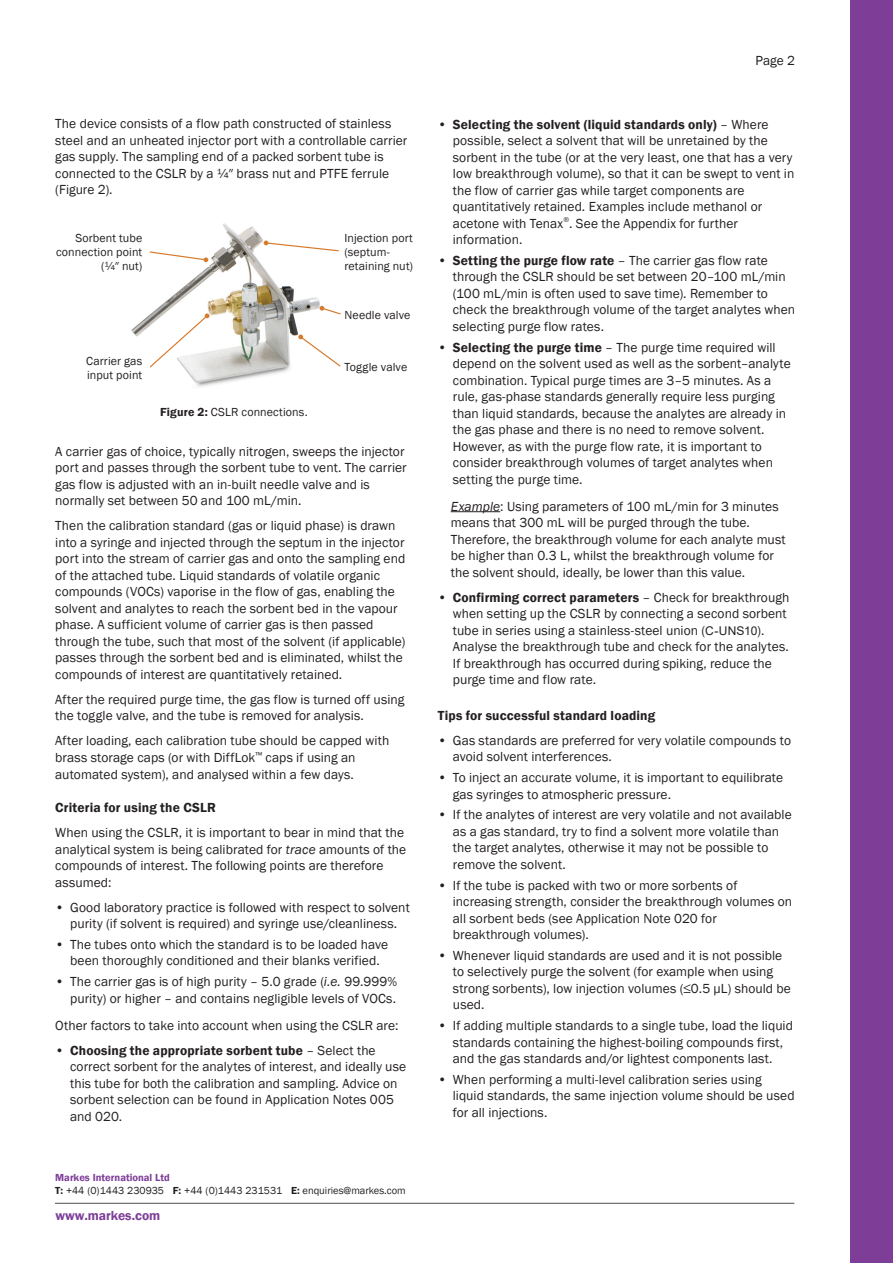
<style>
.page{position:relative;width:893px;height:1263px;background:#fff}
.page>*{position:absolute;margin:0;border:0;box-sizing:border-box;transform-origin:0 0}
.t1{font:13.5px/16.5px "Franklin Gothic";letter-spacing:.005em;color:#231f20}
.t2{font:600 13.5px "Franklin Gothic";letter-spacing:.01em;color:#231f20}
.t3{font:600 13.5px "Franklin Gothic";color:#7e3e98}
.t4{font:12px/14.2px "Franklin Gothic";letter-spacing:.01em;color:#231f20}
.t5{font:10.5px/13.6px "Franklin Gothic";color:#231f20}
.s1{font-weight:600}
.s2{font-style:italic}
.s3{font-weight:600;color:#7e3e98}
.s4{font-family:"Arial";font-size:12px}
</style>
<div class="page">
<div style="left:850px;top:0;width:43px;height:1263px;background:#7e3e98"></div>
<svg style="left:55px;top:1202px;width:740px;height:2px"></svg>
<hr style="left:55px;top:1203px;width:739px;height:1px;background:#57585a">
<hr style="left:451px;top:511px;width:49px;height:1px;background:#231f20">
<img style="left:131px;top:223px;width:192px;height:164px">
<svg style="left:148px;top:251px;width:60px;height:11px"></svg>
<svg style="left:264px;top:241px;width:75px;height:11px"></svg>
<svg style="left:320px;top:306px;width:21px;height:9px"></svg>
<svg style="left:298px;top:334px;width:43px;height:34px"></svg>
<svg style="left:148px;top:313px;width:61px;height:56px"></svg>
<p class="t1" style="left:55px;top:116px;width:354px">The device consists of a flow path constructed of stainless steel and an unheated injector port with a controllable carrier gas supply. The sampling end of a packed sorbent tube is connected to the CSLR by a ¼″ brass nut and PTFE ferrule (Figure 2).</p>
<p class="t4" style="left:56px;top:231px;width:88px;text-align:right">Sorbent tube connection point (¼″ nut)</p>
<p class="t4" style="left:345px;top:231px;width:70px">Injection port (septum&shy;retaining nut)</p>
<p class="t4" style="left:86px;top:354px;width:58px">Carrier gas input point</p>
<p class="t4" style="left:160px;top:405px;width:149px"><span class="s1">Figure 2:</span> CSLR connections.</p>
<p class="t4" style="left:345px;top:308px;width:67px">Needle valve</p>
<p class="t4" style="left:345px;top:360px;width:64px">Toggle valve</p>
<p class="t1" style="left:55px;top:443px;width:353px">A carrier gas of choice, typically nitrogen, sweeps the injector port and passes through the sorbent tube to vent. The carrier gas flow is adjusted with an in-built needle valve and is normally set between 50 and 100 mL/min.</p>
<p class="t1" style="left:55px;top:518px;width:352px">Then the calibration standard (gas or liquid phase) is drawn into a syringe and injected through the septum in the injector port into the stream of carrier gas and onto the sampling end of the attached tube. Liquid standards of volatile organic compounds (VOCs) vaporise in the flow of gas, enabling the solvent and analytes to reach the sorbent bed in the vapour phase. A sufficient volume of carrier gas is then passed through the tube, such that most of the solvent (if applicable) passes through the sorbent bed and is eliminated, whilst the compounds of interest are quantitatively retained.</p>
<p class="t1" style="left:55px;top:691px;width:351px">After the required purge time, the gas flow is turned off using the toggle valve, and the tube is removed for analysis.</p>
<p class="t1" style="left:55px;top:733px;width:336px">After loading, each calibration tube should be capped with brass storage caps (or with DiffLok<sup>™</sup> caps if using an automated system), and analysed within a few days.</p>
<p class="t2" style="left:55px;top:799px;width:162px">Criteria for using the CSLR</p>
<p class="t1" style="left:55px;top:824px;width:353px">When using the CSLR, it is important to bear in mind that the analytical system is being calibrated for <span class="s2">trace</span> amounts of the compounds of interest. The following points are therefore assumed:</p>
<p class="t1" style="left:55px;top:899px;width:356px;text-align:center">• Good laboratory practice is followed with respect to solvent purity (if solvent is required) and syringe use/cleanliness.</p>
<p class="t1" style="left:55px;top:936px;width:334px;text-align:center">• The tubes onto which the standard is to be loaded have been thoroughly conditioned and their blanks verified.</p>
<p class="t1" style="left:55px;top:973px;width:344px;text-align:right">• The carrier gas is of high purity – 5.0 grade (<span class="s2">i.e.</span> 99.999% purity) or higher – and contains negligible levels of VOCs.</p>
<p class="t1" style="left:55px;top:1017px;width:345px">Other factors to take into account when using the CSLR are:</p>
<p class="t1" style="left:70px;top:1042px;width:338px;text-indent:-15px">• <span class="s1">Choosing the appropriate sorbent tube</span> – Select the correct sorbent for the analytes of interest, and ideally use this tube for both the calibration and sampling. Advice on sorbent selection can be found in Application Notes 005 and 020.</p>
<p class="t5" style="left:55px;top:1170px;width:352px"><span class="s3">Markes International Ltd<br></span><span class="s1">T:</span> +44 (0)1443 230935 <span class="s1">F:</span> +44 (0)1443 231531 <span class="s1">E:</span> enquiries@markes.com</p>
<p class="t3" style="left:56px;top:1207px;width:106px">www.markes.com</p>
<p class="t1" style="left:755px;top:52px;width:41px">Page 2</p>
<p class="t1" style="left:453px;top:116px;width:343px;text-indent:-15px">• <span class="s1">Selecting the solvent (liquid standards only)</span> – Where possible, select a solvent that will be unretained by the sorbent in the tube (or at the very least, one that has a very low breakthrough volume), so that it can be swept to vent in the flow of carrier gas while target components are quantitatively retained. Examples include methanol or acetone with Tenax<sup>®</sup>. See the Appendix for further information.</p>
<p class="t1" style="left:453px;top:252px;width:344px;text-indent:-15px">• <span class="s1">Setting the purge flow rate</span> – The carrier gas flow rate through the CSLR should be set between 20–100 mL/min (100 mL/min is often used to save time). Remember to check the breakthrough volume of the target analytes when selecting purge flow rates.</p>
<p class="t1" style="left:453px;top:339px;width:339px;text-indent:-15px">• <span class="s1">Selecting the purge time</span> – The purge time required will depend on the solvent used as well as the sorbent–analyte combination. Typical purge times are 3–5 minutes. As a rule, gas-phase standards generally require less purging than liquid standards, because the analytes are already in the gas phase and there is no need to remove solvent.<br>However, as with the purge flow rate, it is important to consider breakthrough volumes of target analytes when setting the purge time.</p>
<p class="t1" style="left:451px;top:498px;width:336px"><span class="s2">Example</span>: Using parameters of 100 mL/min for 3 minutes means that 300 mL will be purged through the tube.<br>Therefore, the breakthrough volume for each analyte must be higher than 0.3 L, whilst the breakthrough volume for the solvent should, ideally, be lower than this value.</p>
<p class="t1" style="left:453px;top:589px;width:338px;text-indent:-15px">• <span class="s1">Confirming correct parameters</span> – Check for breakthrough when setting up the CSLR by connecting a second sorbent tube in series using a stainless-steel union (<span class="s4">C-UNS10</span>).<br>Analyse the breakthrough tube and check for the analytes.<br>If breakthrough has occurred during spiking, reduce the purge time and flow rate.</p>
<p class="t2" style="left:438px;top:707px;width:219px">Tips for successful standard loading</p>
<p class="t1" style="left:453px;top:732px;width:340px;text-indent:-15px">• Gas standards are preferred for very volatile compounds to avoid solvent interferences.</p>
<p class="t1" style="left:453px;top:770px;width:332px;text-indent:-15px">• To inject an accurate volume, it is important to equilibrate gas syringes to atmospheric pressure.</p>
<p class="t1" style="left:453px;top:807px;width:340px;text-indent:-15px">• If the analytes of interest are very volatile and not available as a gas standard, try to find a solvent more volatile than the target analytes, otherwise it may not be possible to remove the solvent.</p>
<p class="t1" style="left:453px;top:877px;width:341px;text-indent:-15px">• If the tube is packed with two or more sorbents of increasing strength, consider the breakthrough volumes on all sorbent beds (see Application Note 020 for breakthrough volumes).</p>
<p class="t1" style="left:453px;top:947px;width:340px;text-indent:-15px">• Whenever liquid standards are used and it is not possible to selectively purge the solvent (for example when using strong sorbents), low injection volumes (≤0.5 μL) should be used.</p>
<p class="t1" style="left:438px;top:1018px;width:357px;text-align:center">• If adding multiple standards to a single tube, load the liquid standards containing the highest-boiling compounds first, and the gas standards and/or lightest components last.</p>
<p class="t1" style="left:453px;top:1071px;width:343px;text-indent:-15px">• When performing a multi-level calibration series using liquid standards, the same injection volume should be used for all injections.</p>
</div>
